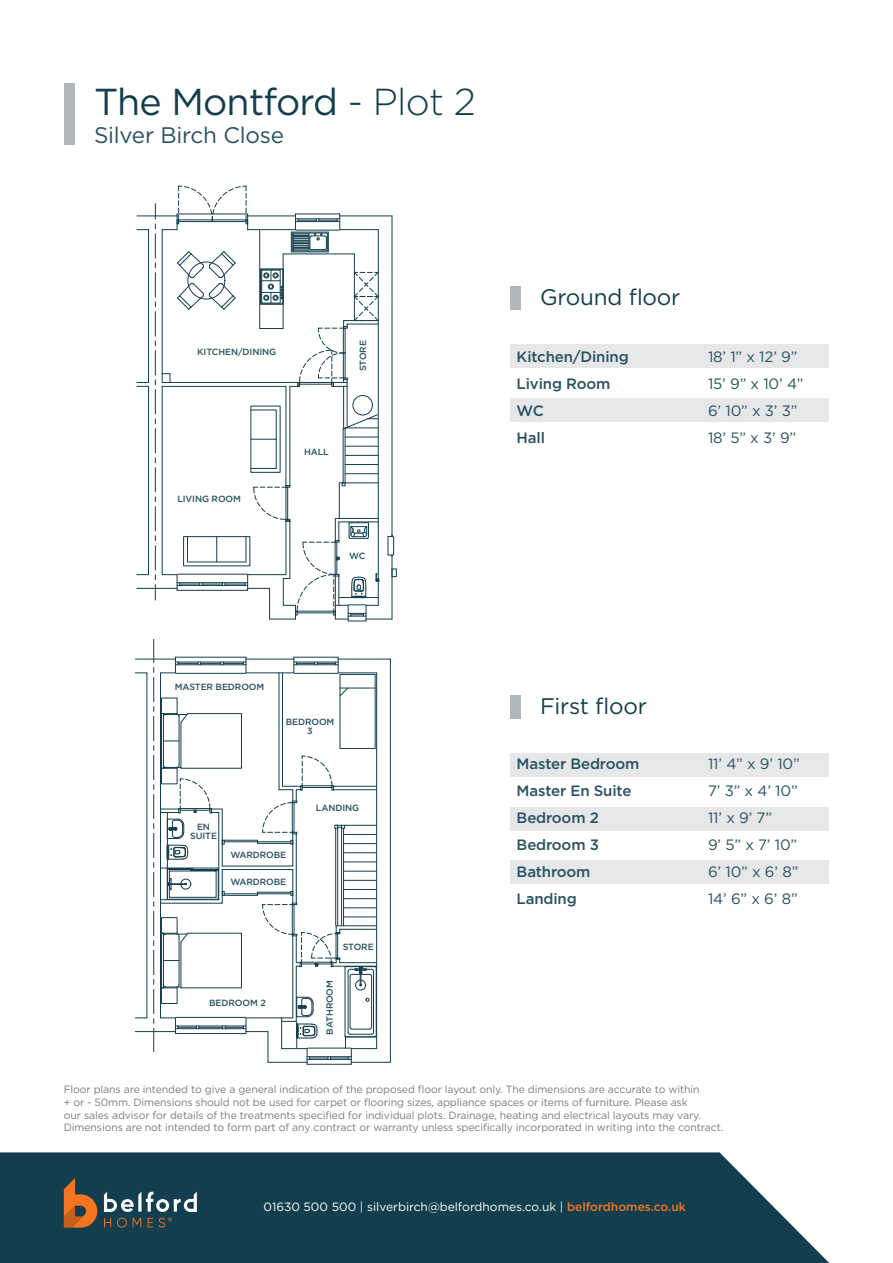
<style>
.page{position:relative;width:893px;height:1263px;background:#fff}
.page>*{position:absolute;margin:0;border:0;box-sizing:border-box;transform-origin:0 0}
.t1{font:37.5px "Gotham HTF";letter-spacing:-.02em;color:#123e4e}
.t2{font:22.5px "Gotham HTF";letter-spacing:-.01em;color:#123e4e}
.t3{font:22.5px "Gotham HTF";letter-spacing:-.01em;color:#295161}
.t4{font:15px "Gotham HTF";letter-spacing:-.01em;color:#295161}
.t5{font:500 15px "Gotham";letter-spacing:-.01em;color:#295161}
.t6{font:12px "Gotham HTF";color:#fff}
.t7{font:10.5px/12.8px "Gotham HTF";letter-spacing:-.01em;color:#7b7c7f}
.t8{font:500 9px/9px "Gotham";letter-spacing:-.01em;color:#295161;text-align:center}
.s1{font-family:"Gotham";font-weight:300}
.s2{font-family:"Gotham";font-weight:500;color:#f47421}
</style>
<div class="page">
<div style="left:64px;top:83px;width:10px;height:62px;background:#b1b6ba"></div>
<div style="left:510px;top:344px;width:319px;height:24px;background:#e6e7e8"></div>
<div style="left:510px;top:398px;width:319px;height:24px;background:#e6e7e8"></div>
<div style="left:510px;top:286px;width:11px;height:23px;background:#b1b6ba"></div>
<div style="left:510px;top:753px;width:319px;height:23px;background:#e6e7e8"></div>
<div style="left:510px;top:807px;width:319px;height:23px;background:#e6e7e8"></div>
<div style="left:510px;top:695px;width:11px;height:23px;background:#b1b6ba"></div>
<div style="left:510px;top:860px;width:319px;height:24px;background:#e6e7e8"></div>
<svg style="left:0;top:1152px;width:829px;height:111px;background:#234b5a"></svg>
<svg style="left:104px;top:1218px;width:7px;height:9px"></svg>
<svg style="left:117px;top:1218px;width:10px;height:9px"></svg>
<svg style="left:133px;top:1218px;width:8px;height:9px"></svg>
<svg style="left:104px;top:1191px;width:93px;height:21px"></svg>
<svg style="left:64px;top:1178px;width:33px;height:50px;background:#945b31"></svg>
<svg style="left:148px;top:1218px;width:24px;height:9px"></svg>
<svg style="left:155px;top:204px;width:1px;height:396px"></svg>
<hr style="left:137px;top:588px;width:40px;height:1px;background:#123e4e">
<div style="left:137px;top:386px;width:12px;height:189px;border:1px solid #123e4e"></div>
<div style="left:137px;top:229px;width:12px;height:154px;border:1px solid #123e4e"></div>
<hr style="left:137px;top:216px;width:40px;height:1px;background:#123e4e">
<svg style="left:162px;top:186px;width:234px;height:435px"></svg>
<hr style="left:135px;top:659px;width:40px;height:1px;background:#123e4e">
<hr style="left:135px;top:1031px;width:40px;height:1px;background:#123e4e">
<svg style="left:153px;top:639px;width:1px;height:412px"></svg>
<svg style="left:160px;top:657px;width:231px;height:407px"></svg>
<h1 class="t1" style="left:94px;top:80px;width:383px">The Montford <span class="s1">- Plot 2</span></h1>
<h2 class="t3" style="left:94px;top:123px;width:191px">Silver Birch Close</h2>
<p class="t8" style="left:197px;top:348px;width:81px">KITCHEN/DINING</p>
<p class="t8" style="left:358px;top:371px;width:32px;rotate:-90deg">STORE</p>
<p class="t8" style="left:177px;top:494px;width:65px">LIVING ROOM</p>
<p class="t8" style="left:304px;top:447px;width:26px">HALL</p>
<p class="t8" style="left:349px;top:551px;width:18px">WC</p>
<p class="t8" style="left:175px;top:682px;width:91px">MASTER BEDROOM</p>
<p class="t8" style="left:286px;top:717px;width:50px">BEDROOM<br>3</p>
<p class="t8" style="left:190px;top:822px;width:28px">EN<br>SUITE</p>
<p class="t8" style="left:316px;top:803px;width:45px">LANDING</p>
<p class="t8" style="left:230px;top:850px;width:57px">WARDROBE</p>
<p class="t8" style="left:230px;top:877px;width:57px">WARDROBE</p>
<p class="t8" style="left:209px;top:998px;width:58px">BEDROOM 2</p>
<p class="t8" style="left:343px;top:943px;width:32px">STORE</p>
<p class="t8" style="left:325px;top:1034px;width:56px;rotate:-90deg">BATHROOM</p>
<h2 class="t2" style="left:540px;top:284px;width:142px">Ground floor</h2>
<h3 class="t5" style="left:517px;top:347px;width:114px">Kitchen/Dining</h3>
<h3 class="t4" style="left:708px;top:348px;width:91px">18’ 1” x 12’ 9”</h3>
<h3 class="t5" style="left:517px;top:374px;width:95px">Living Room</h3>
<h3 class="t4" style="left:708px;top:375px;width:97px">15’ 9” x 10’ 4”</h3>
<h3 class="t5" style="left:517px;top:401px;width:29px">WC</h3>
<h3 class="t4" style="left:708px;top:402px;width:91px">6’ 10” x 3’ 3”</h3>
<h3 class="t5" style="left:517px;top:428px;width:30px">Hall</h3>
<h3 class="t4" style="left:708px;top:429px;width:90px">18’ 5” x 3’ 9”</h3>
<h2 class="t2" style="left:540px;top:693px;width:108px">First floor</h2>
<h3 class="t5" style="left:517px;top:754px;width:124px">Master Bedroom</h3>
<h3 class="t4" style="left:708px;top:756px;width:93px">11’ 4” x 9’ 10”</h3>
<h3 class="t5" style="left:517px;top:781px;width:116px">Master En Suite</h3>
<h3 class="t4" style="left:708px;top:783px;width:91px">7’ 3” x 4’ 10”</h3>
<h3 class="t5" style="left:517px;top:808px;width:84px">Bedroom 2</h3>
<h3 class="t4" style="left:708px;top:810px;width:66px">11’ x 9’ 7”</h3>
<h3 class="t5" style="left:517px;top:835px;width:84px">Bedroom 3</h3>
<h3 class="t4" style="left:708px;top:837px;width:91px">9’ 5” x 7’ 10”</h3>
<h3 class="t5" style="left:517px;top:862px;width:75px">Bathroom</h3>
<h3 class="t4" style="left:708px;top:864px;width:92px">6’ 10” x 6’ 8”</h3>
<h3 class="t5" style="left:517px;top:889px;width:62px">Landing</h3>
<h3 class="t4" style="left:708px;top:891px;width:91px">14’ 6” x 6’ 8”</h3>
<p class="t7" style="left:64px;top:1083px;width:661px">Floor plans are intended to give a general indication of the proposed floor layout only. The dimensions are accurate to within<br>+ or - 50mm. Dimensions should not be used for carpet or flooring sizes, appliance spaces or items of furniture. Please ask<br>our sales advisor for details of the treatments specified for individual plots. Drainage, heating and electrical layouts may vary.<br>Dimensions are not intended to form part of any contract or warranty unless specifically incorporated in writing into the contract.</p>
<p class="t6" style="left:264px;top:1200px;width:424px">01630 500 500 | silverbirch@belfordhomes.co.uk | <span class="s2">belfordhomes.co.uk</span></p>
</div>
